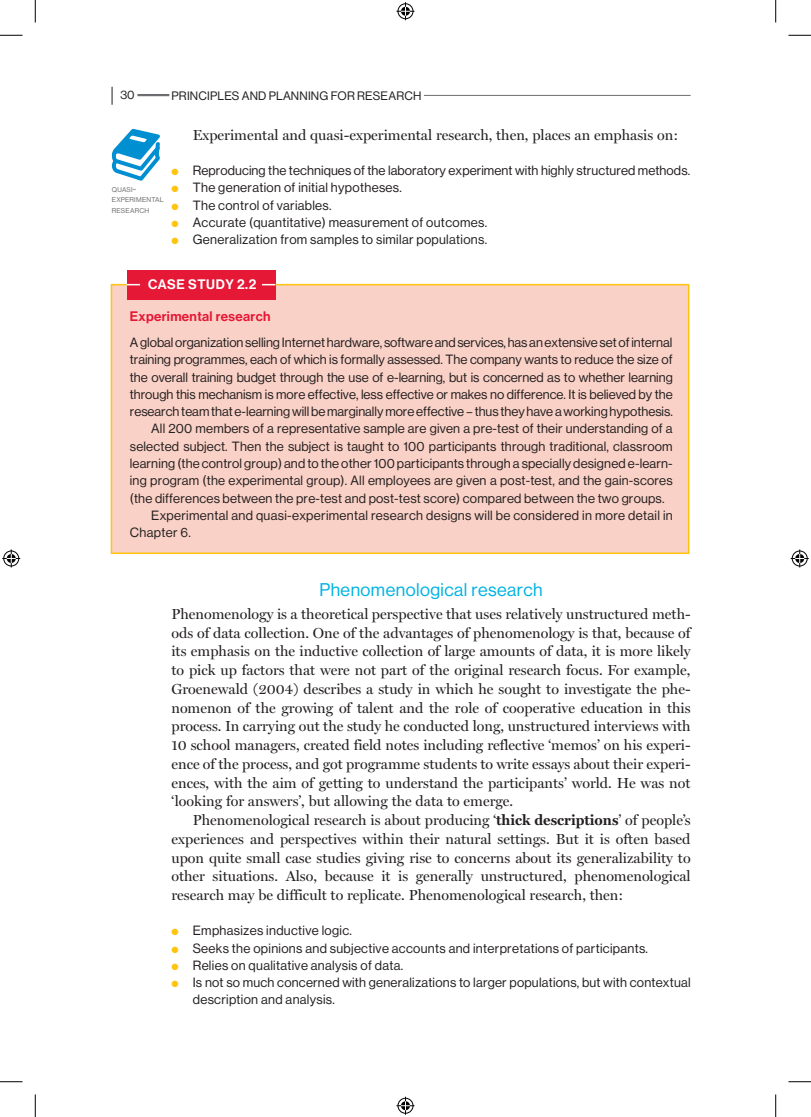
<style>
.page{position:relative;width:811px;height:1117px;background:#fff}
.page>*{position:absolute;margin:0;border:0;box-sizing:border-box;transform-origin:0 0}
.B-head{font:18px "Haas Grot Disp 55 Roman";letter-spacing:.025em;color:#00b3e2}
.Body_text_full_out{font:14.7px/18.8px "Miller Display Roman";color:#231f20;text-align:justify}
.Body_text_indent{font:14.7px/18.8px "Miller Display Roman";color:#231f20;text-align:justify}
.Box1_A-head{font:500 13.5px "Haas Grot Disp 65";letter-spacing:.025em;color:#e51836}
.Box1_heading{font:500 13.5px "Haas Grot Disp 65";letter-spacing:.04em;color:#fff}
.Box1_text_full_out{font:13.2px/17.2px "Haas Grot Disp 55 Roman";letter-spacing:.025em;color:#231f20;text-align:justify}
.Box1_text_indent{font:13.2px/17.2px "Haas Grot Disp 55 Roman";letter-spacing:.025em;color:#231f20;text-align:justify}
.Box1_text_full_out-2{font:13.2px "Haas Grot Disp 55 Roman";letter-spacing:.005em;color:#231f20}
.t1{font:12px "Haas Grot Disp 55 Roman";letter-spacing:.015em;color:#231f20}
.ICON_TEXT{font:6.9px/10.5px "Haas Grot Disp 55 Roman";letter-spacing:.035em;color:#6c6d70}
.s1{color:#fec40e}
.s2{font-size:9.75px}
.s3{font-family:"Miller Text";font-weight:700}
</style>
<div class="page">
<hr style="left:424px;top:95px;width:266px;height:1px;background:#6c6d70">
<svg style="left:112px;top:87px;width:1px;height:18px"></svg>
<hr style="left:137px;top:94px;width:32px;height:2px;background:#6c6d70">
<div style="left:111px;top:284px;width:578px;height:270px;background:#fad1c6;border:2px solid #fec40e"></div>
<div style="left:126px;top:270px;width:149px;height:30px;background:#e51836"></div>
<svg style="left:126px;top:284px;width:14px;height:1px"></svg>
<svg style="left:262px;top:284px;width:13px;height:1px"></svg>
<svg style="left:111px;top:129px;width:49px;height:52px"></svg>
<svg style="left:0;top:35px;width:22px;height:1px"></svg>
<svg style="left:788px;top:35px;width:22px;height:1px"></svg>
<svg style="left:0;top:1081px;width:22px;height:1px"></svg>
<svg style="left:788px;top:1081px;width:22px;height:1px"></svg>
<svg style="left:35px;top:0;width:1px;height:23px"></svg>
<svg style="left:35px;top:1094px;width:1px;height:22px"></svg>
<svg style="left:775px;top:0;width:1px;height:23px"></svg>
<svg style="left:775px;top:1094px;width:1px;height:22px"></svg>
<svg style="left:396px;top:2px;width:18px;height:18px"></svg>
<svg style="left:396px;top:1096px;width:18px;height:18px"></svg>
<svg style="left:2px;top:549px;width:18px;height:18px"></svg>
<svg style="left:790px;top:549px;width:18px;height:18px"></svg>
<p class="t1" style="left:120px;top:88px;width:16px">30</p>
<p class="t1" style="left:171px;top:89px;width:251px">PRINCIPLES AND PLANNING FOR RESEARCH</p>
<p class="Body_text_indent" style="left:193px;top:125px;width:487px">Experimental and quasi-experimental research, then, places an emphasis on:</p>
<p class="Box1_text_full_out-2" style="left:171px;top:163px;width:520px"><span class="s1">●</span> Reproducing the techniques of the laboratory experiment with highly structured methods.</p>
<p class="Box1_text_full_out" style="left:171px;top:179px;width:232px"><span class="s1">●</span> The generation of initial hypotheses.</p>
<p class="Box1_text_full_out" style="left:171px;top:196px;width:162px"><span class="s1">●</span> The control of variables.</p>
<p class="Box1_text_full_out" style="left:171px;top:214px;width:317px"><span class="s1">●</span> Accurate (quantitative) measurement of outcomes.</p>
<p class="Box1_text_full_out" style="left:171px;top:231px;width:317px"><span class="s1">●</span> Generalization from samples to similar populations.</p>
<p class="Box1_heading" style="left:148px;top:277px;width:110px">CASE STUDY 2.2</p>
<p class="Box1_A-head" style="left:130px;top:308px;width:142px">Experimental research</p>
<p class="Box1_text_full_out" style="left:130px;top:334px;width:544px">A global organization selling Internet hardware, software and services, has an extensive set of internal training programmes, each of which is formally assessed. The company wants to reduce the size of the overall training budget through the use of e-learning, but is concerned as to whether learning through this mechanism is more effective, less effective or makes no difference. It is believed by the research team that e-learning will be marginally more effective – thus they have a working hypothesis.</p>
<p class="Box1_text_indent" style="left:130px;top:420px;width:544px;text-indent:21px">All 200 members of a representative sample are given a pre-test of their understanding of a selected subject. Then the subject is taught to 100 participants through traditional, classroom learning (the control group) and to the other 100 participants through a specially designed e-learn&shy;ing program (the experimental group). All employees are given a post-test, and the gain-scores (the differences between the pre-test and post-test score) compared between the two groups.</p>
<p class="Box1_text_indent" style="left:130px;top:506px;width:544px;text-indent:21px">Experimental and quasi-experimental research designs will be considered in more detail in<br>Chapter 6.</p>
<p class="ICON_TEXT" style="left:112px;top:184px;width:53px">QUASI<span class="s2">-<br></span>EXPERIMENTAL<br>RESEARCH</p>
<p class="B-head" style="left:319px;top:579px;width:225px">Phenomenological research</p>
<p class="Body_text_full_out" style="left:171px;top:604px;width:520px">Phenomenology is a theoretical perspective that uses relatively unstructured meth&shy;ods of data collection. One of the advantages of phenomenology is that, because of its emphasis on the inductive collection of large amounts of data, it is more likely to pick up factors that were not part of the original research focus. For example, Groenewald (2004) describes a study in which he sought to investigate the phe&shy;nomenon of the growing of talent and the role of cooperative education in this process. In carrying out the study he conducted long, unstructured interviews with 10 school managers, created field notes including reflective ‘memos’ on his experi&shy;ence of the process, and got programme students to write essays about their experi&shy;ences, with the aim of getting to understand the participants’ world. He was not ‘looking for answers’, but allowing the data to emerge.</p>
<p class="Body_text_indent" style="left:171px;top:810px;width:520px;text-indent:21px">Phenomenological research is about producing ‘<span class="s3">thick descriptions</span>’ of people’s experiences and perspectives within their natural settings. But it is often based upon quite small case studies giving rise to concerns about its generalizability to other situations. Also, because it is generally unstructured, phenomenological research may be difficult to replicate. Phenomenological research, then:</p>
<p class="Box1_text_full_out" style="left:171px;top:922px;width:182px"><span class="s1">●</span> Emphasizes inductive logic.</p>
<p class="Box1_text_full_out" style="left:171px;top:939px;width:478px"><span class="s1">●</span> Seeks the opinions and subjective accounts and interpretations of participants.</p>
<p class="Box1_text_full_out" style="left:171px;top:956px;width:233px"><span class="s1">●</span> Relies on qualitative analysis of data.</p>
<p class="Box1_text_full_out" style="left:193px;top:974px;width:499px;text-indent:-21px"><span class="s1">●</span> Is not so much concerned with generalizations to larger populations, but with contextual description and analysis.</p>
</div>
